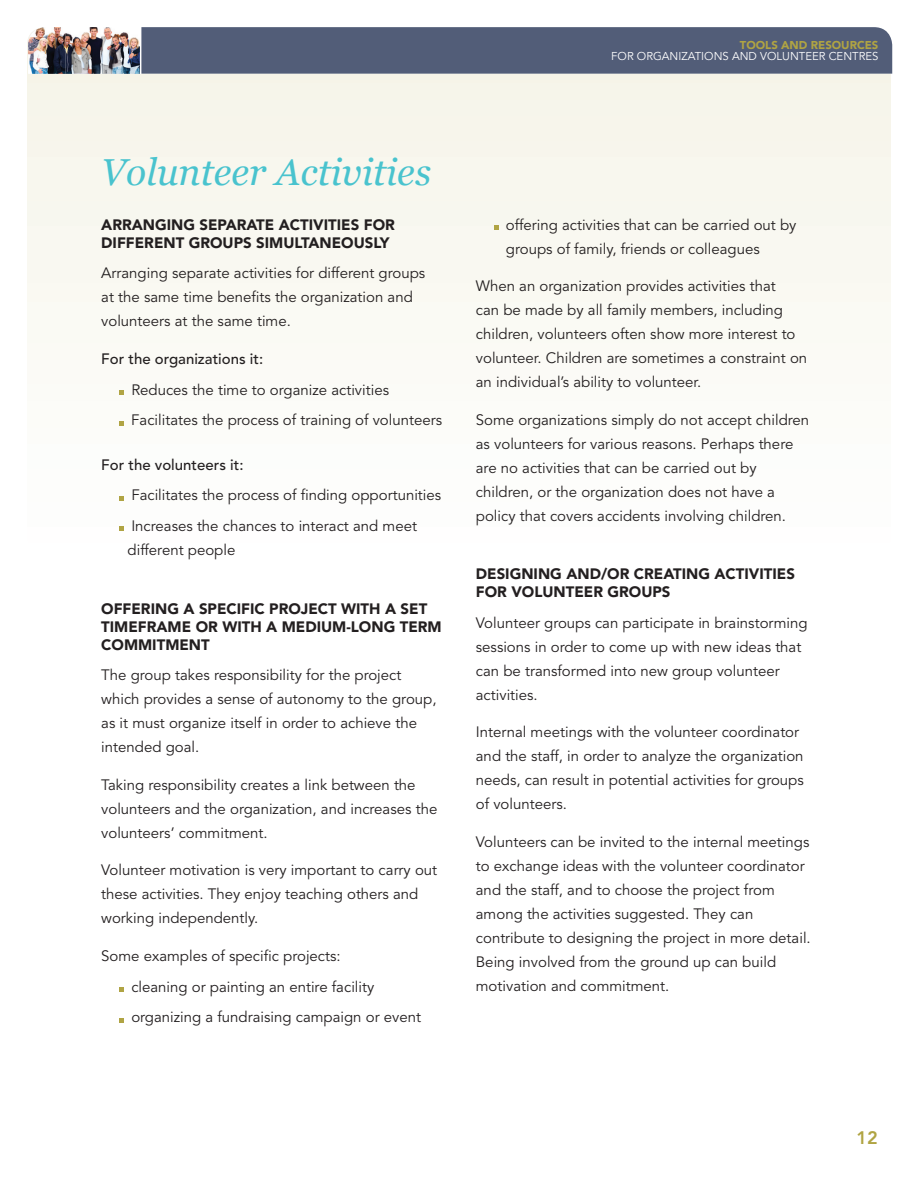
<style>
.page{position:relative;width:918px;height:1188px;background:#fff}
.page>*{position:absolute;margin:0;border:0;box-sizing:border-box;transform-origin:0 0}
.t1{font:italic 37.5px "Georgia";color:#49c3ce}
.t2{font:800 18px "Avenir LT Std";color:#b0a443}
.t3{font:15px/24px "Avenir LT Std";color:#231f20}
.t4{font:900 15px/18px "Avenir LT Std";color:#231f20}
.t5{font:500 15px "Avenir LT Std";color:#231f20}
.t6{font:11.4px "Avenir LT Std";color:#fff}
.t7{font:900 11.4px "Avenir LT Std";color:#b0a443}
</style>
<div class="page">
<svg style="left:27px;top:40px;width:864px;height:487px"></svg>
<div style="left:141px;top:27px;width:751px;height:47px;background:#525d78"></div>
<img style="left:28px;top:27px;width:112px;height:47px">
<hr style="left:140px;top:27px;width:1px;height:47px;background:#fff">
<svg style="left:119px;top:390px;width:5px;height:5px"></svg>
<svg style="left:119px;top:421px;width:5px;height:4px"></svg>
<svg style="left:119px;top:496px;width:5px;height:4px"></svg>
<svg style="left:119px;top:527px;width:5px;height:4px"></svg>
<svg style="left:119px;top:987px;width:5px;height:5px"></svg>
<svg style="left:119px;top:1018px;width:5px;height:4px"></svg>
<svg style="left:494px;top:225px;width:4px;height:5px"></svg>
<p class="t7" style="left:740px;top:38px;width:140px">TOOLS AND RESOURCES</p>
<p class="t6" style="left:611px;top:50px;width:269px">FOR ORGANIZATIONS AND VOLUNTEER CENTRES</p>
<h1 class="t1" style="left:101px;top:150px;width:331px">Volunteer Activities</h1>
<p class="t4" style="left:101px;top:215px;width:295px">ARRANGING SEPARATE ACTIVITIES FOR<br>DIFFERENT GROUPS SIMULTANEOUSLY</p>
<p class="t3" style="left:101px;top:262px;width:326px">Arranging separate activities for different groups at the same time benefits the organization and volunteers at the same time.</p>
<p class="t5" style="left:101px;top:350px;width:163px">For the organizations it:</p>
<p class="t3" style="left:131px;top:375px;width:312px;line-height:30.8px">Reduces the time to organize activities<br>Facilitates the process of training of volunteers</p>
<p class="t5" style="left:101px;top:456px;width:144px">For the volunteers it:</p>
<p class="t3" style="left:131px;top:480px;width:311px;line-height:30.8px">Facilitates the process of finding opportunities<br>Increases the chances to interact and meet</p>
<p class="t3" style="left:128px;top:538px;width:109px">different people</p>
<p class="t4" style="left:101px;top:599px;width:342px">OFFERING A SPECIFIC PROJECT WITH A SET<br>TIMEFRAME OR WITH A MEDIUM-LONG TERM<br>COMMITMENT</p>
<p class="t3" style="left:101px;top:664px;width:337px">The group takes responsibility for the project which provides a sense of autonomy to the group, as it must organize itself in order to achieve the intended goal.</p>
<p class="t3" style="left:101px;top:773px;width:338px">Taking responsibility creates a link between the volunteers and the organization, and increases the volunteers’ commitment.</p>
<p class="t3" style="left:101px;top:859px;width:338px">Volunteer motivation is very important to carry out these activities. They enjoy teaching others and working independently.</p>
<p class="t3" style="left:131px;top:941px;width:291px;line-height:30.8px;text-indent:-30px">Some examples of specific projects:<br>cleaning or painting an entire facility organizing a fundraising campaign or event</p>
<p class="t3" style="left:506px;top:213px;width:292px">offering activities that can be carried out by groups of family, friends or colleagues</p>
<p class="t3" style="left:476px;top:274px;width:333px">When an organization provides activities that<br>can be made by all family members, including children, volunteers often show more interest to volunteer. Children are sometimes a constraint on an individual’s ability to volunteer.</p>
<p class="t3" style="left:476px;top:408px;width:335px">Some organizations simply do not accept children as volunteers for various reasons. Perhaps there are no activities that can be carried out by children, or the organization does not have a policy that covers accidents involving children.</p>
<p class="t4" style="left:476px;top:565px;width:321px">DESIGNING AND/OR CREATING ACTIVITIES<br>FOR VOLUNTEER GROUPS</p>
<p class="t3" style="left:476px;top:611px;width:333px">Volunteer groups can participate in brainstorming sessions in order to come up with new ideas that can be transformed into new group volunteer activities.</p>
<p class="t3" style="left:476px;top:721px;width:329px">Internal meetings with the volunteer coordinator and the staff, in order to analyze the organization needs, can result in potential activities for groups of volunteers.</p>
<p class="t3" style="left:476px;top:830px;width:336px">Volunteers can be invited to the internal meetings to exchange ideas with the volunteer coordinator and the staff, and to choose the project from among the activities suggested. They can contribute to designing the project in more detail.<br>Being involved from the ground up can build motivation and commitment.</p>
<p class="t2" style="left:856px;top:1127px;width:23px">12</p>
</div>
